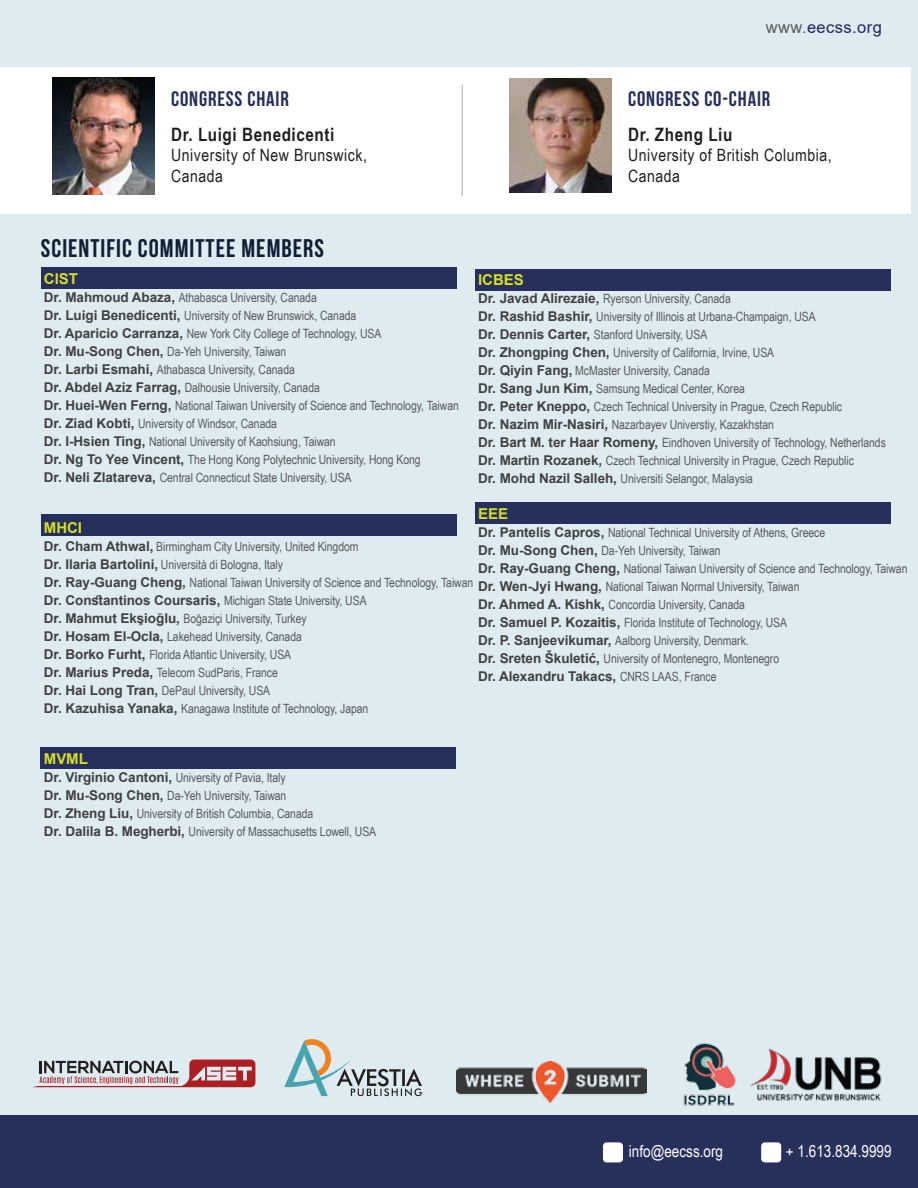
<style>
.page{position:relative;width:918px;height:1188px;background:#deecf1}
.page>*{position:absolute;margin:0;border:0;box-sizing:border-box;transform-origin:0 0}
.t1{font:700 25.5px "Bebas Neue";letter-spacing:.04em;color:#0f1f35}
.t2{font:700 21px "Bebas Neue";letter-spacing:.04em;color:#27305b}
.t3{font:700 18.45px "Arial Narrow";letter-spacing:.03em;color:#231f20}
.t4{font:17.1px/20.4px "Arial Narrow";letter-spacing:.03em;color:#231f20}
.t5{font:16.5px "Arial Narrow";color:#fff}
.t6{font:16.5px "Arial";letter-spacing:.025em;color:#262262}
.t7{font:700 15px "Arial";letter-spacing:-.005em;color:#d7df23}
.t8{font:700 13.5px "Arial";letter-spacing:-.005em;color:#414042}
.t9{font:12.75px/18px "Arial Narrow";letter-spacing:-.005em;color:#58595b}
.s1{color:#58595b}
.s2{font-family:"Arial";font-weight:700;font-size:13.5px;color:#414042}
.s3{font-family:"Arial Narrow";font-weight:400;font-size:12.75px;color:#58595b}
</style>
<div class="page">
<div style="left:41px;top:267px;width:416px;height:22px;background:#272f5b"></div>
<div style="left:40px;top:747px;width:416px;height:21px;background:#272f5b"></div>
<div style="left:475px;top:269px;width:416px;height:21px;background:#272f5b"></div>
<div style="left:475px;top:503px;width:416px;height:21px;background:#272f5b"></div>
<div style="left:41px;top:515px;width:416px;height:21px;background:#272f5b"></div>
<svg style="left:284px;top:1039px;width:138px;height:57px"></svg>
<svg style="left:33px;top:1060px;width:222px;height:27px"></svg>
<img style="left:456px;top:1062px;width:191px;height:40px">
<img style="left:683px;top:1042px;width:54px;height:64px">
<img style="left:750px;top:1048px;width:132px;height:53px">
<div style="left:1px;top:1115px;width:917px;height:73px;background:#272f5b"></div>
<div style="left:603px;top:1142px;width:20px;height:20px;background:#fff;border-radius:4px"></div>
<div style="left:761px;top:1142px;width:20px;height:20px;background:#fff;border-radius:4px"></div>
<div style="left:0;top:67px;width:911px;height:146px;background:#fff"></div>
<hr style="left:462px;top:85px;width:1px;height:111px;background:#a7a9ac">
<img style="left:52px;top:77px;width:102px;height:117px">
<img style="left:509px;top:79px;width:102px;height:114px">
<h2 class="t2" style="left:171px;top:88px;width:119px">CONGRESS CHAIR</h2>
<h3 class="t3" style="left:171px;top:121px;width:165px">Dr. Luigi Benedicenti</h3>
<h3 class="t4" style="left:171px;top:145px;width:197px">University of New Brunswick,<br>Canada</h3>
<h1 class="t1" style="left:41px;top:234px;width:285px">SCIENTIFIC COMMITTEE MEMBERS</h1>
<p class="t6" style="left:766px;top:16px;width:117px"><span class="s1">www.</span>eecss.org</p>
<h2 class="t2" style="left:628px;top:88px;width:144px">CONGRESS CO-CHAIR</h2>
<h3 class="t3" style="left:628px;top:121px;width:106px">Dr. Zheng Liu</h3>
<h3 class="t4" style="left:628px;top:145px;width:205px">University of British Columbia,<br>Canada</h3>
<p class="t7" style="left:44px;top:268px;width:35px">CIST</p>
<p class="t9" style="left:44px;top:288px;width:416px"><span class="s2">Dr. Mahmoud Abaza,</span> Athabasca University, Canada<br><span class="s2">Dr. Luigi Benedicenti,</span> University of New Brunswick, Canada<br><span class="s2">Dr. Aparicio Carranza,</span> New York City College of Technology, USA<br><span class="s2">Dr. Mu-Song Chen,</span> Da-Yeh University, Taiwan<br><span class="s2">Dr. Larbi Esmahi,</span> Athabasca University, Canada<br><span class="s2">Dr. Abdel Aziz Farrag,</span> Dalhousie University, Canada<br><span class="s2">Dr. Huei-Wen Ferng,</span> National Taiwan University of Science and Technology, Taiwan <span class="s2">Dr. Ziad Kobti,</span> University of Windsor, Canada<br><span class="s2">Dr. I-Hsien Ting,</span> National University of Kaohsiung, Taiwan<br><span class="s2">Dr. Ng To Yee Vincent,</span> The Hong Kong Polytechnic University, Hong Kong<br><span class="s2">Dr. Neli Zlatareva,</span> Central Connecticut State University, USA</p>
<p class="t7" style="left:44px;top:517px;width:40px">MHCI</p>
<p class="t9" style="left:44px;top:537px;width:431px"><span class="s2">Dr. Cham Athwal,</span> Birmingham City University, United Kingdom<br><span class="s2">Dr. Ilaria Bartolini,</span> Università di Bologna, Italy<br><span class="s2">Dr. Ray-Guang Cheng,</span> National Taiwan University of Science and Technology, Taiwan <span class="s2">Dr. Constantinos Coursaris,</span> Michigan State University, USA<br><span class="s2">Dr. Mahmut Ekşioğlu,</span> Boğaziçi University, Turkey<br><span class="s2">Dr. Hosam El-Ocla,</span> Lakehead University, Canada<br><span class="s2">Dr. Borko Furht,</span> Florida Atlantic University, USA<br><span class="s2">Dr. Marius Preda,</span> Telecom SudParis, France<br><span class="s2">Dr. Hai Long Tran,</span> DePaul University, USA<br><span class="s2">Dr. Kazuhisa Yanaka,</span> Kanagawa Institute of Technology, Japan</p>
<p class="t7" style="left:44px;top:748px;width:45px">MVML</p>
<p class="t9" style="left:44px;top:768px;width:334px"><span class="s2">Dr. Virginio Cantoni,</span> University of Pavia, Italy<br><span class="s2">Dr. Mu-Song Chen,</span> Da-Yeh University, Taiwan<br><span class="s2">Dr. Zheng Liu,</span> University of British Columbia, Canada<br><span class="s2">Dr. Dalila B. Megherbi,</span> University of Massachusetts Lowell, USA</p>
<p class="t7" style="left:478px;top:269px;width:47px">ICBES</p>
<p class="t9" style="left:478px;top:289px;width:409px"><span class="s2">Dr. Javad Alirezaie,</span> Ryerson University, Canada<br><span class="s2">Dr. Rashid Bashir,</span> University of Illinois at Urbana-Champaign, USA<br><span class="s2">Dr. Dennis Carter,</span> Stanford University, USA<br><span class="s2">Dr. Zhongping Chen,</span> University of California, Irvine, USA<br><span class="s2">Dr. Qiyin Fang,</span> McMaster University, Canada<br><span class="s2">Dr. Sang Jun Kim,</span> Samsung Medical Center, Korea<br><span class="s2">Dr. Peter Kneppo,</span> Czech Technical University in Prague, Czech Republic<br><span class="s2">Dr. Nazim Mir-Nasiri,</span> Nazarbayev Universtiy, Kazakhstan<br><span class="s2">Dr. Bart M. ter Haar Romeny,</span> Eindhoven University of Technology, Netherlands <span class="s2">Dr. Martin Rozanek,</span> Czech Technical University in Prague, Czech Republic<br><span class="s2">Dr. Mohd Nazil Salleh,</span> Universiti Selangor, Malaysia</p>
<p class="t7" style="left:478px;top:503px;width:31px">EEE</p>
<p class="t9" style="left:478px;top:523px;width:431px"><span class="s2">Dr. Pantelis Capros,</span> National Technical University of Athens, Greece<br><span class="s2">Dr. Mu-Song Chen,</span> Da-Yeh University, Taiwan<br><span class="s2">Dr. Ray-Guang Cheng,</span> National Taiwan University of Science and Technology, Taiwan <span class="s2">Dr. Wen-Jyi Hwang,</span> National Taiwan Normal University, Taiwan<br><span class="s2">Dr. Ahmed A. Kishk,</span> Concordia University, Canada<br><span class="s2">Dr. Samuel P. Kozaitis,</span> Florida Institute of Technology, USA<br><span class="s2">Dr. P. Sanjeevikumar,</span> Aalborg University, Denmark.<br><span class="s2">Dr. Sreten Škuletić,</span> University of Montenegro, Montenegro</p>
<p class="t8" style="left:478px;top:667px;width:240px">Dr. Alexandru Takacs, <span class="s3">CNRS LAAS, France</span></p>
<p class="t5" style="left:629px;top:1139px;width:96px">info@eecss.org</p>
<p class="t5" style="left:786px;top:1139px;width:107px">+ 1.613.834.9999</p>
</div>
